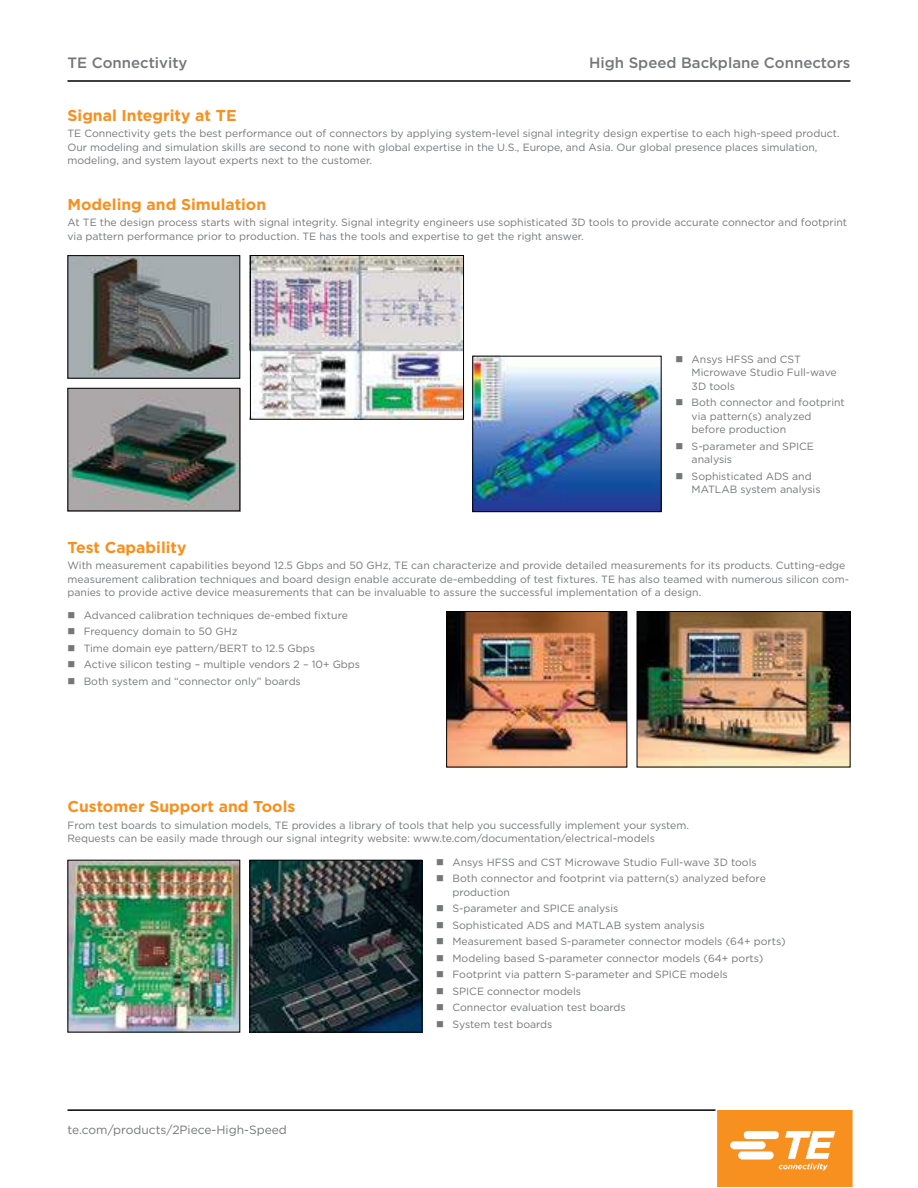
<style>
.page{position:relative;width:918px;height:1188px;background:#fff}
.page>*{position:absolute;margin:0;border:0;box-sizing:border-box;transform-origin:0 0}
.t1{font:700 15.75px "Gotham";color:#f7901e}
.t2{font:500 15px "Gotham";color:#747678}
.t3{font:12px "Gotham";color:#747678}
.t4{font:10.5px/13.5px "Gotham";color:#747678}
</style>
<div class="page">
<hr style="left:68px;top:1109px;width:648px;height:2px;background:#000">
<hr style="left:68px;top:80px;width:783px;height:2px;background:#000">
<img style="left:70px;top:257px;width:168px;height:120px">
<img style="left:68px;top:390px;width:172px;height:122px">
<div style="left:68px;top:388px;width:172px;height:123px;border:1px solid #000"></div>
<div style="left:68px;top:255px;width:172px;height:124px;border:1px solid #000"></div>
<img style="left:252px;top:257px;width:210px;height:161px">
<div style="left:250px;top:255px;width:214px;height:165px;border:1px solid #000"></div>
<img style="left:474px;top:358px;width:186px;height:152px">
<div style="left:472px;top:356px;width:190px;height:156px;border:1px solid #000"></div>
<img style="left:70px;top:862px;width:168px;height:168px">
<img style="left:252px;top:862px;width:168px;height:168px">
<div style="left:250px;top:860px;width:172px;height:172px;border:1px solid #000"></div>
<img style="left:448px;top:613px;width:177px;height:152px">
<img style="left:639px;top:613px;width:210px;height:152px">
<div style="left:446px;top:611px;width:181px;height:156px;border:1px solid #000"></div>
<div style="left:637px;top:611px;width:214px;height:156px;border:1px solid #000"></div>
<img style="left:717px;top:1110px;width:135px;height:77px">
<h2 class="t2" style="left:68px;top:55px;width:122px">TE Connectivity</h2>
<h2 class="t2" style="left:589px;top:55px;width:263px">High Speed Backplane Connectors</h2>
<h1 class="t1" style="left:68px;top:108px;width:171px">Signal Integrity at TE</h1>
<p class="t4" style="left:68px;top:127px;width:774px">TE Connectivity gets the best performance out of connectors by applying system-level signal integrity design expertise to each high-speed product.<br>Our modeling and simulation skills are second to none with global expertise in the U.S., Europe, and Asia. Our global presence places simulation, modeling, and system layout experts next to the customer.</p>
<h1 class="t1" style="left:68px;top:197px;width:200px">Modeling and Simulation</h1>
<p class="t4" style="left:68px;top:216px;width:781px">At TE the design process starts with signal integrity. Signal integrity engineers use sophisticated 3D tools to provide accurate connector and footprint via pattern performance prior to production. TE has the tools and expertise to get the right answer.</p>
<p class="t4" style="left:692px;top:353px;width:147px;text-indent:-16px">■ Ansys HFSS and CST<br>Microwave Studio Full-wave<br>3D tools</p>
<p class="t4" style="left:692px;top:396px;width:155px;text-indent:-16px">■ Both connector and footprint via pattern(s) analyzed before production</p>
<p class="t4" style="left:692px;top:440px;width:124px;text-indent:-16px">■ S-parameter and SPICE analysis</p>
<p class="t4" style="left:692px;top:470px;width:131px;text-indent:-16px">■ Sophisticated ADS and<br>MATLAB system analysis</p>
<h1 class="t1" style="left:68px;top:540px;width:121px">Test Capability</h1>
<p class="t4" style="left:68px;top:559px;width:783px">With measurement capabilities beyond 12.5 Gbps and 50 GHz, TE can characterize and provide detailed measurements for its products. Cutting-edge measurement calibration techniques and board design enable accurate de-embedding of test fixtures. TE has also teamed with numerous silicon com&shy;panies to provide active device measurements that can be invaluable to assure the successful implementation of a design.</p>
<p class="t4" style="left:68px;top:609px;width:282px">■ Advanced calibration techniques de-embed fixture</p>
<p class="t4" style="left:68px;top:625px;width:172px">■ Frequency domain to 50 GHz</p>
<p class="t4" style="left:68px;top:642px;width:249px">■ Time domain eye pattern/BERT to 12.5 Gbps</p>
<p class="t4" style="left:68px;top:658px;width:294px">■ Active silicon testing – multiple vendors 2 – 10+ Gbps</p>
<p class="t4" style="left:68px;top:675px;width:235px">■ Both system and “connector only” boards</p>
<h1 class="t1" style="left:68px;top:800px;width:229px">Customer Support and Tools</h1>
<p class="t4" style="left:68px;top:819px;width:623px">From test boards to simulation models, TE provides a library of tools that help you successfully implement your system.<br>Requests can be easily made through our signal integrity website: www.te.com/documentation/electrical-models</p>
<p class="t4" style="left:436px;top:856px;width:322px">■ Ansys HFSS and CST Microwave Studio Full-wave 3D tools</p>
<p class="t4" style="left:452px;top:873px;width:315px;text-indent:-16px">■ Both connector and footprint via pattern(s) analyzed before production</p>
<p class="t4" style="left:436px;top:903px;width:184px">■ S-parameter and SPICE analysis</p>
<p class="t4" style="left:436px;top:919px;width:270px">■ Sophisticated ADS and MATLAB system analysis</p>
<p class="t4" style="left:436px;top:936px;width:351px">■ Measurement based S-parameter connector models (64+ ports)</p>
<p class="t4" style="left:436px;top:952px;width:329px">■ Modeling based S-parameter connector models (64+ ports)</p>
<p class="t4" style="left:436px;top:969px;width:293px">■ Footprint via pattern S-parameter and SPICE models</p>
<p class="t4" style="left:436px;top:985px;width:146px">■ SPICE connector models</p>
<p class="t4" style="left:436px;top:1002px;width:191px">■ Connector evaluation test boards</p>
<p class="t4" style="left:436px;top:1018px;width:118px">■ System test boards</p>
<p class="t3" style="left:68px;top:1124px;width:221px">te.com/products/2Piece-High-Speed</p>
</div>
